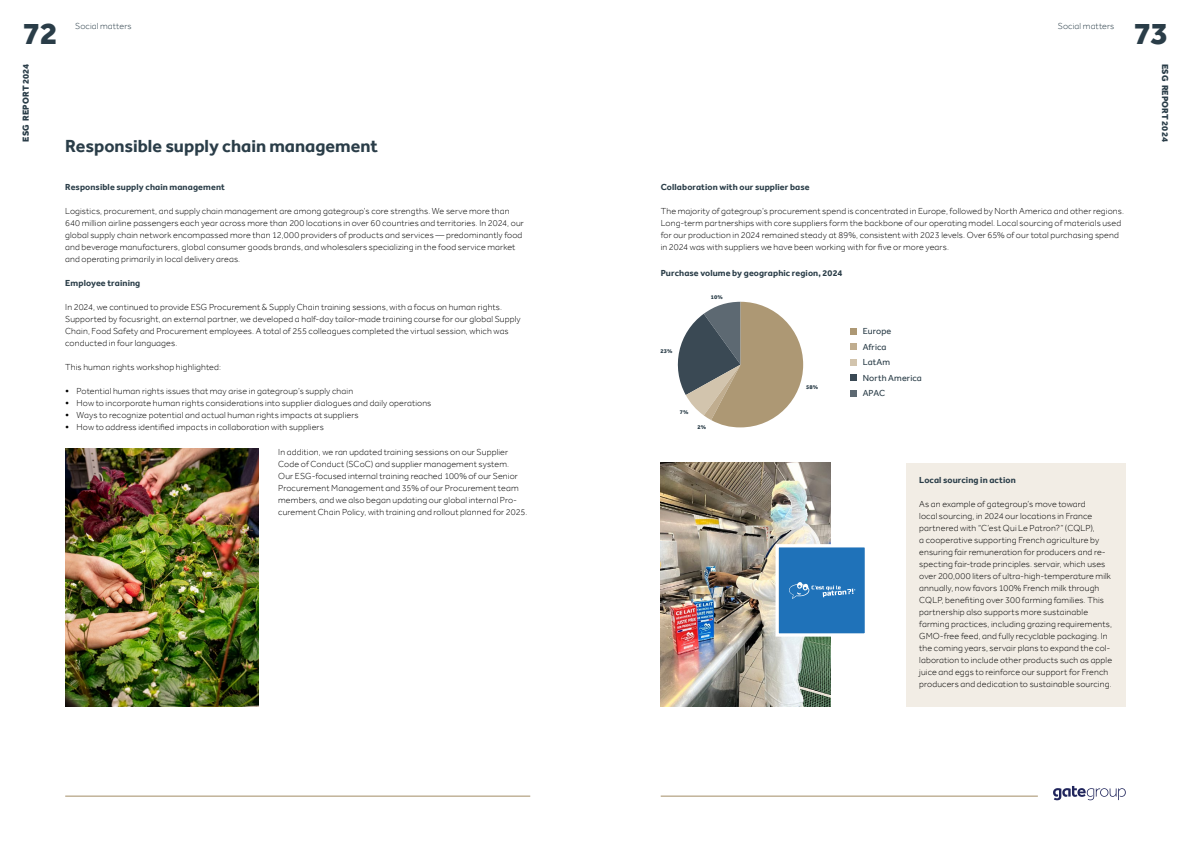
<style>
.page{position:relative;width:1191px;height:842px;background:#fff}
.page>*{position:absolute;margin:0;border:0;box-sizing:border-box;transform-origin:0 0}
.t1{font:800 32px "Gategroup Effra";color:#2a3d48}
.t2{font:700 18px "Gategroup Effra";color:#2a3d48}
.t3{font:300 9px/12px "Gategroup Effra";letter-spacing:.015em;color:#000}
.t4{font:700 9px "Gategroup Effra";letter-spacing:.015em;color:#2a3d48}
.t5{font:9px/15.4px "Gategroup Effra";letter-spacing:.015em;color:#2a3d48}
.t6{font:800 9px "Gategroup Effra";letter-spacing:.01em;color:#2a3d48}
.t7{font:300 9px "Gategroup Effra";letter-spacing:.015em;color:#2a3d48}
.t8{font:800 5.9px "Gategroup Effra";color:#2a3d48}
.s1{font-size:12px}
</style>
<div class="page">
<img style="left:660px;top:463px;width:170px;height:243px">
<img style="left:65px;top:449px;width:194px;height:257px">
<div style="left:906px;top:463px;width:219px;height:243px;background:#f2ede5"></div>
<div style="left:777px;top:546px;width:89px;height:89px;background:#1f72b9"></div>
<svg style="left:789px;top:582px;width:66px;height:17px"></svg>
<div style="left:775px;top:544px;width:93px;height:93px;border:3px solid #fff"></div>
<div style="left:850px;top:328px;width:7px;height:7px;background:#ad9874"></div>
<div style="left:850px;top:344px;width:7px;height:6px;background:#c0ad8f"></div>
<div style="left:850px;top:359px;width:7px;height:7px;background:#d2c4ad"></div>
<div style="left:850px;top:374px;width:7px;height:7px;background:#3a4954"></div>
<div style="left:850px;top:390px;width:7px;height:6px;background:#5d6972"></div>
<svg style="left:677px;top:302px;width:126px;height:125px"></svg>
<hr style="left:65px;top:796px;width:465px;height:1px;background:#a48e67">
<svg style="left:1053px;top:786px;width:72px;height:14px"></svg>
<hr style="left:660px;top:796px;width:377px;height:1px;background:#a48e67">
<p class="t7" style="left:75px;top:20px;width:58px">Social matters</p>
<p class="t7" style="left:1058px;top:20px;width:58px">Social matters</p>
<h1 class="t1" style="left:23px;top:14px;width:37px">72</h1>
<h1 class="t1" style="left:1133px;top:14px;width:36px">73</h1>
<p class="t6" style="left:20px;top:142px;width:79px;rotate:-90deg">ESG REPORT 2024</p>
<p class="t6" style="left:1170px;top:64px;width:79px;rotate:90deg">ESG REPORT 2024</p>
<h2 class="t2" style="left:65px;top:135px;width:314px">Responsible supply chain management</h2>
<p class="t4" style="left:65px;top:182px;width:161px">Responsible supply chain management</p>
<p class="t3" style="left:65px;top:205px;width:460px">Logistics, procurement, and supply chain management are among gategroup’s core strengths. We serve more than 640 million airline passengers each year across more than 200 locations in over 60 countries and territories. In 2024, our global supply chain network encompassed more than 12,000 providers of products and services — predominantly food and beverage manufacturers, global consumer goods brands, and wholesalers specializing in the food service market and operating primarily in local delivery areas.</p>
<p class="t4" style="left:65px;top:278px;width:77px">Employee training</p>
<p class="t3" style="left:65px;top:301px;width:457px">In 2024, we continued to provide ESG Procurement &amp; Supply Chain training sessions, with a focus on human rights.<br>Supported by focusright, an external partner, we developed a half-day tailor-made training course for our global Supply Chain, Food Safety and Procurement employees. A total of 255 colleagues completed the virtual session, which was conducted in four languages.</p>
<p class="t3" style="left:65px;top:361px;width:157px">This human rights workshop highlighted:</p>
<p class="t3" style="left:65px;top:385px;width:289px"><span class="s1">•</span> Potential human rights issues that may arise in gategroup’s supply chain</p>
<p class="t3" style="left:65px;top:397px;width:368px"><span class="s1">•</span> How to incorporate human rights considerations into supplier dialogues and daily operations</p>
<p class="t3" style="left:65px;top:409px;width:295px"><span class="s1">•</span> Ways to recognize potential and actual human rights impacts at suppliers</p>
<p class="t3" style="left:65px;top:421px;width:260px"><span class="s1">•</span> How to address identified impacts in collaboration with suppliers</p>
<p class="t3" style="left:278px;top:445px;width:251px">In addition, we ran updated training sessions on our Supplier Code of Conduct (SCoC) and supplier management system.<br>Our ESG-focused internal training reached 100% of our Senior Procurement Management and 35% of our Procurement team members, and we also began updating our global internal Pro&shy;curement Chain Policy, with training and rollout planned for 2025.</p>
<p class="t4" style="left:660px;top:182px;width:150px">Collaboration with our supplier base</p>
<p class="t3" style="left:660px;top:205px;width:465px">The majority of gategroup’s procurement spend is concentrated in Europe, followed by North America and other regions.<br>Long-term partnerships with core suppliers form the backbone of our operating model. Local sourcing of materials used for our production in 2024 remained steady at 89%, consistent with 2023 levels. Over 65% of our total purchasing spend in 2024 was with suppliers we have been working with for five or more years.</p>
<p class="t4" style="left:660px;top:267px;width:183px">Purchase volume by geographic region, 2024</p>
<p class="t8" style="left:660px;top:347px;width:13px">23%</p>
<p class="t8" style="left:711px;top:294px;width:13px">10%</p>
<p class="t8" style="left:680px;top:409px;width:10px">7%</p>
<p class="t8" style="left:697px;top:423px;width:10px">2%</p>
<p class="t8" style="left:806px;top:383px;width:13px">58%</p>
<p class="t5" style="left:862px;top:324px;width:61px">Europe<br>Africa<br>LatAm<br>North America<br>APAC</p>
<p class="t4" style="left:919px;top:474px;width:98px">Local sourcing in action</p>
<p class="t3" style="left:919px;top:498px;width:194px">As an example of gategroup’s move toward<br>local sourcing, in 2024 our locations in France partnered with “C’est Qui Le Patron?” (CQLP),<br>a cooperative supporting French agriculture by ensuring fair remuneration for producers and re&shy;specting fair-trade principles. servair, which uses over 200,000 liters of ultra-high-temperature milk annually, now favors 100% French milk through CQLP, benefiting over 300 farming families. This partnership also supports more sustainable farming practices, including grazing requirements, GMO-free feed, and fully recyclable packaging. In the coming years, servair plans to expand the col&shy;laboration to include other products such as apple juice and eggs to reinforce our support for French producers and dedication to sustainable sourcing.</p>
</div>
